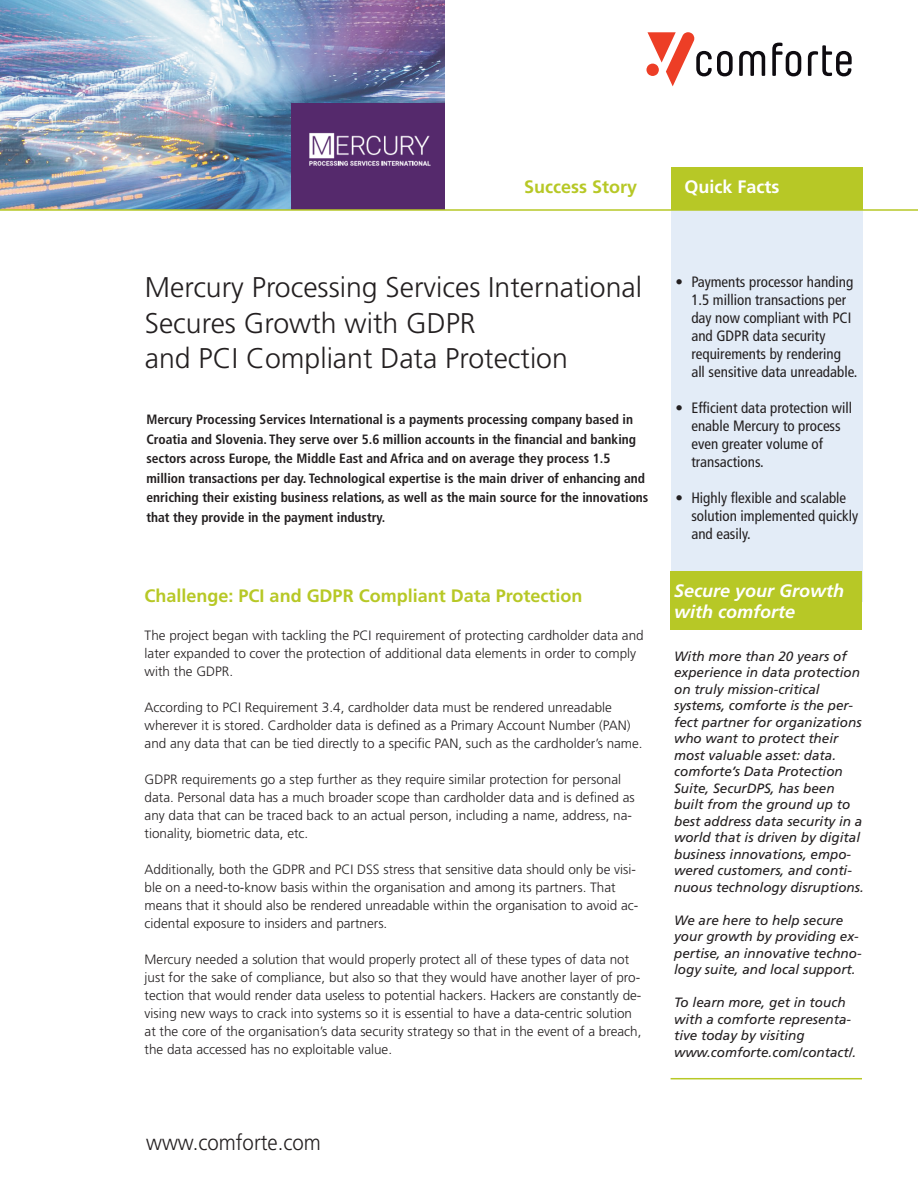
<style>
.page{position:relative;width:918px;height:1188px;background:#fff}
.page>*{position:absolute;margin:0;border:0;box-sizing:border-box;transform-origin:0 0}
.t1{font:300 28.5px/35.2px "Frutiger LT Std";color:#231f20}
.t2{font:300 22.05px "Frutiger LT Std";color:#231f20;scale:.93 1}
.t3{font:700 18px "Frutiger LT Std";color:#b7c826}
.t4{font:italic 700 18px/21px "Frutiger LT Std";color:#fff}
.t5{font:700 18px "Frutiger LT Std";color:#fff}
.t6{font:condensed 15px/18px "Frutiger LT Std";color:#231f20}
.t7{font:300 13.5px/18px "Frutiger LT Std";color:#231f20}
.t8{font:italic 13.5px/16.5px "Frutiger LT Std";color:#231f20}
.t9{font:700 condensed 13.5px/19.5px "Frutiger LT Std";color:#231f20}
</style>
<div class="page">
<img style="left:0;top:0;width:445px;height:209px">
<div style="left:671px;top:168px;width:191px;height:42px;background:#b7c826"></div>
<div style="left:671px;top:210px;width:191px;height:392px;background:#e3ecf7"></div>
<svg style="left:808px;top:45px;width:44px;height:31px"></svg>
<svg style="left:772px;top:43px;width:29px;height:33px"></svg>
<svg style="left:739px;top:51px;width:26px;height:25px"></svg>
<svg style="left:646px;top:32px;width:87px;height:54px"></svg>
<div style="left:671px;top:572px;width:191px;height:58px;background:#b7c826"></div>
<hr style="left:671px;top:1078px;width:191px;height:1px;background:#b7c826">
<img style="left:292px;top:103px;width:153px;height:106px">
<hr style="left:0;top:209px;width:918px;height:2px;background:#b7c826">
<h3 class="t3" style="left:524px;top:180px;width:115px">Success Story</h3>
<h3 class="t5" style="left:685px;top:180px;width:97px">Quick Facts</h3>
<h1 class="t1" style="left:145px;top:272px;width:499px">Mercury Processing Services International<br>Secures Growth with GDPR<br>and PCI Compliant Data Protection</h1>
<p class="t9" style="left:146px;top:411px;width:504px">Mercury Processing Services International is a payments processing company based in Croatia and Slovenia. They serve over 5.6 million accounts in the financial and banking sectors across Europe, the Middle East and Africa and on average they process 1.5 million transactions per day. Technological expertise is the main driver of enhancing and enriching their existing business relations, as well as the main source for the innovations that they provide in the payment industry.</p>
<h3 class="t3" style="left:145px;top:588px;width:439px">Challenge: PCI and GDPR Compliant Data Protection</h3>
<p class="t7" style="left:145px;top:628px;width:501px">The project began with tackling the PCI requirement of protecting cardholder data and later expanded to cover the protection of additional data elements in order to comply with the GDPR.</p>
<p class="t7" style="left:145px;top:700px;width:500px">According to PCI Requirement 3.4, cardholder data must be rendered unreadable wherever it is stored. Cardholder data is defined as a Primary Account Number (PAN) and any data that can be tied directly to a specific PAN, such as the cardholder’s name.</p>
<p class="t7" style="left:145px;top:772px;width:492px">GDPR requirements go a step further as they require similar protection for personal data. Personal data has a much broader scope than cardholder data and is defined as any data that can be traced back to an actual person, including a name, address, na&shy;tionality, biometric data, etc.</p>
<p class="t7" style="left:145px;top:862px;width:495px">Additionally, both the GDPR and PCI DSS stress that sensitive data should only be visi&shy;ble on a need-to-know basis within the organisation and among its partners. That means that it should also be rendered unreadable within the organisation to avoid ac&shy;cidental exposure to insiders and partners.</p>
<p class="t7" style="left:145px;top:952px;width:498px">Mercury needed a solution that would properly protect all of these types of data not just for the sake of compliance, but also so that they would have another layer of pro&shy;tection that would render data useless to potential hackers. Hackers are constantly de&shy;vising new ways to crack into systems so it is essential to have a data-centric solution at the core of the organisation’s data security strategy so that in the event of a breach, the data accessed has no exploitable value.</p>
<p class="t6" style="left:691px;top:274px;width:168px;text-indent:-16px">• Payments processor handing<br>1.5 million transactions per day now compliant with PCI and GDPR data security requirements by rendering all sensitive data unreadable.</p>
<p class="t6" style="left:691px;top:400px;width:162px;text-indent:-16px">• Efficient data protection will enable Mercury to process even greater volume of transactions.</p>
<p class="t6" style="left:691px;top:490px;width:168px;text-indent:-16px">• Highly flexible and scalable solution implemented quickly and easily.</p>
<h3 class="t4" style="left:674px;top:581px;width:172px">Secure your Growth with comforte</h3>
<p class="t8" style="left:674px;top:649px;width:191px">With more than 20 years of experience in data protection on truly mission-critical systems, comforte is the per&shy;fect partner for organizations who want to protect their most valuable asset: data. comforte’s Data Protection<br>Suite, SecurDPS, has been built from the ground up to best address data security in a world that is driven by digital business innovations, empo&shy;wered customers, and conti&shy;nuous technology disruptions.</p>
<p class="t8" style="left:674px;top:913px;width:189px">We are here to help secure your growth by providing ex&shy;pertise, an innovative techno&shy;logy suite, and local support.</p>
<p class="t8" style="left:674px;top:995px;width:184px">To learn more, get in touch with a comforte representa&shy;tive today by visiting www.comforte.com/contact/.</p>
<h2 class="t2" style="left:146px;top:1134px;width:190px">www.comforte.com</h2>
</div>
